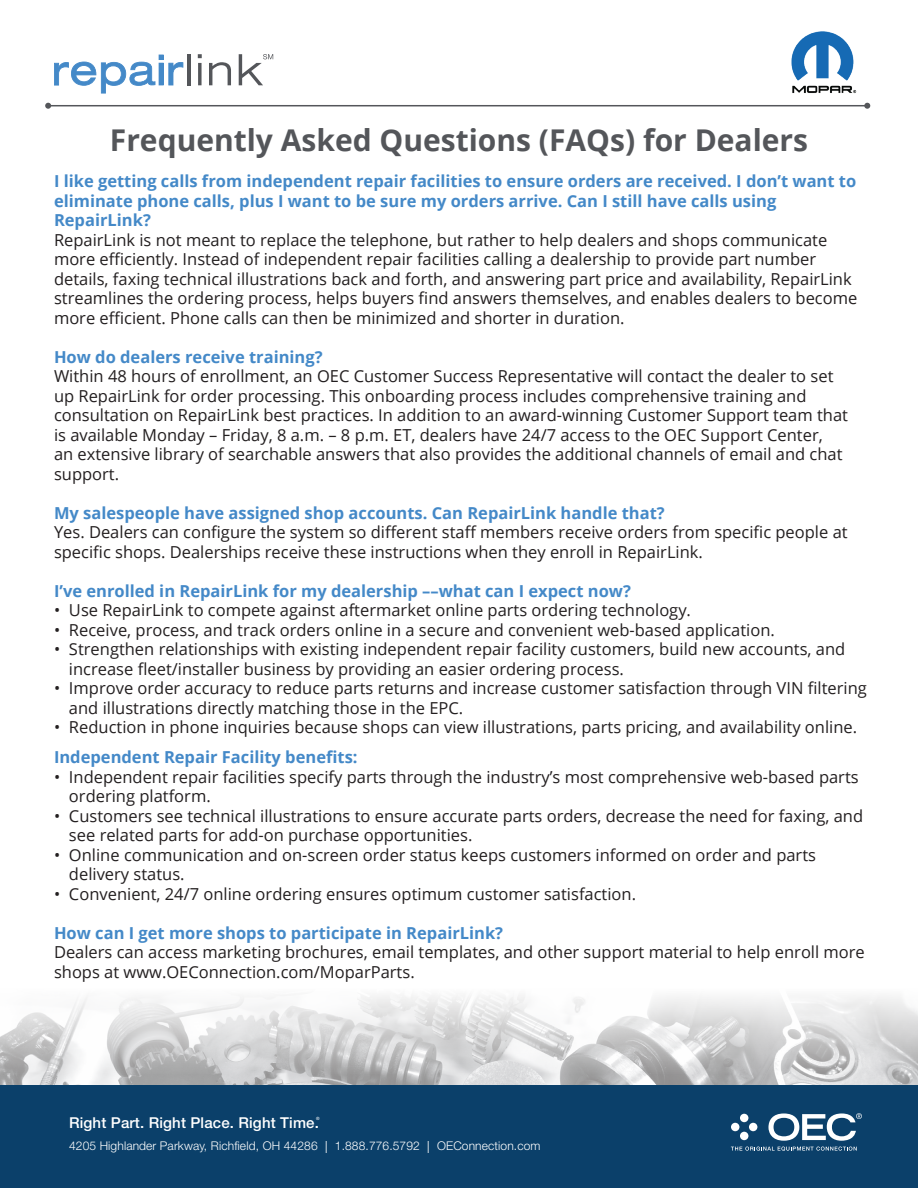
<style>
.page{position:relative;width:918px;height:1188px;background:#fff}
.page>*{position:absolute;margin:0;border:0;box-sizing:border-box;transform-origin:0 0}
.t1{font:700 30px "Open Sans";color:#54565a}
.t2{font:16.5px/19.5px "Open Sans";color:#231f20}
.t3{font:700 16.5px/19.5px "Open Sans";color:#4489c8}
.t4{font:500 15px "Helvetica Neue LT Std";letter-spacing:.01em;color:#fff}
.t5{font:300 12px "Helvetica Neue LT Std";letter-spacing:.01em;color:#fff}
.t6{font:500 4.35px "Helvetica Neue LT Std";color:#fff}
.s1{font-family:"Minion Pro";font-weight:400}
</style>
<div class="page">
<img style="left:0;top:995px;width:918px;height:90px">
<div style="left:0;top:1085px;width:918px;height:103px;background:#0b406a"></div>
<hr style="left:187px;top:54px;width:4px;height:31px;background:#54565a">
<svg style="left:198px;top:54px;width:4px;height:4px"></svg>
<svg style="left:198px;top:63px;width:4px;height:22px"></svg>
<svg style="left:209px;top:62px;width:22px;height:23px"></svg>
<svg style="left:54px;top:55px;width:129px;height:39px"></svg>
<svg style="left:239px;top:54px;width:34px;height:31px"></svg>
<div style="left:740px;top:1114px;width:8px;height:8px;background:#fff;border-radius:50%"></div>
<div style="left:731px;top:1123px;width:8px;height:8px;background:#fff;border-radius:50%"></div>
<div style="left:749px;top:1123px;width:8px;height:8px;background:#fff;border-radius:50%"></div>
<div style="left:740px;top:1132px;width:8px;height:8px;background:#fff;border-radius:50%"></div>
<svg style="left:768px;top:1113px;width:94px;height:28px"></svg>
<svg style="left:731px;top:1147px;width:126px;height:4px"></svg>
<hr style="left:48px;top:105px;width:819px;height:1px;background:#54565a">
<svg style="left:45px;top:103px;width:6px;height:6px"></svg>
<svg style="left:864px;top:103px;width:6px;height:6px"></svg>
<img style="left:791px;top:31px;width:66px;height:63px">
<h1 class="t1" style="left:110px;top:118px;width:700px">Frequently Asked Questions (FAQs) for Dealers</h1>
<p class="t3" style="left:54px;top:171px;width:804px">I like getting calls from independent repair facilities to ensure orders are received. I don’t want to eliminate phone calls, plus I want to be sure my orders arrive. Can I still have calls using<br>RepairLink?</p>
<p class="t2" style="left:54px;top:229px;width:805px">RepairLink is not meant to replace the telephone, but rather to help dealers and shops communicate more efficiently. Instead of independent repair facilities calling a dealership to provide part number details, faxing technical illustrations back and forth, and answering part price and availability, RepairLink streamlines the ordering process, helps buyers find answers themselves, and enables dealers to become more efficient. Phone calls can then be minimized and shorter in duration.</p>
<p class="t3" style="left:54px;top:346px;width:270px">How do dealers receive training?</p>
<p class="t2" style="left:54px;top:366px;width:796px">Within 48 hours of enrollment, an OEC Customer Success Representative will contact the dealer to set up RepairLink for order processing. This onboarding process includes comprehensive training and consultation on RepairLink best practices. In addition to an award-winning Customer Support team that is available Monday – Friday, 8 a.m. – 8 p.m. ET, dealers have 24/7 access to the OEC Support Center,<br>an extensive library of searchable answers that also provides the additional channels of email and chat support.</p>
<p class="t3" style="left:54px;top:502px;width:612px">My salespeople have assigned shop accounts. Can RepairLink handle that?</p>
<p class="t2" style="left:54px;top:522px;width:795px">Yes. Dealers can configure the system so different staff members receive orders from specific people at specific shops. Dealerships receive these instructions when they enroll in RepairLink.</p>
<p class="t3" style="left:54px;top:580px;width:578px">I’ve enrolled in RepairLink for my dealership ––what can I expect now?</p>
<p class="t2" style="left:54px;top:600px;width:639px">• Use RepairLink to compete against aftermarket online parts ordering technology.</p>
<p class="t2" style="left:54px;top:619px;width:722px">• Receive, process, and track orders online in a secure and convenient web-based application.</p>
<p class="t2" style="left:69px;top:639px;width:778px;text-indent:-15px">• Strengthen relationships with existing independent repair facility customers, build new accounts, and increase fleet/installer business by providing an easier ordering process.</p>
<p class="t2" style="left:69px;top:678px;width:799px;text-indent:-15px">• Improve order accuracy to reduce parts returns and increase customer satisfaction through VIN filtering and illustrations directly matching those in the EPC.</p>
<p class="t2" style="left:54px;top:717px;width:805px">• Reduction in phone inquiries because shops can view illustrations, parts pricing, and availability online.</p>
<p class="t3" style="left:54px;top:747px;width:305px">Independent Repair Facility benefits:</p>
<p class="t2" style="left:69px;top:766px;width:791px;text-indent:-15px">• Independent repair facilities specify parts through the industry’s most comprehensive web-based parts ordering platform.</p>
<p class="t2" style="left:69px;top:805px;width:796px;text-indent:-15px">• Customers see technical illustrations to ensure accurate parts orders, decrease the need for faxing, and see related parts for add-on purchase opportunities.</p>
<p class="t2" style="left:69px;top:844px;width:749px;text-indent:-15px">• Online communication and on-screen order status keeps customers informed on order and parts delivery status.</p>
<p class="t2" style="left:54px;top:883px;width:584px">• Convenient, 24/7 online ordering ensures optimum customer satisfaction.</p>
<p class="t3" style="left:54px;top:923px;width:451px">How can I get more shops to participate in RepairLink?</p>
<p class="t2" style="left:54px;top:942px;width:812px">Dealers can access marketing brochures, email templates, and other support material to help enroll more shops at www.OEConnection.com/MoparParts.</p>
<p class="t4" style="left:69px;top:1113px;width:251px">Right Part. Right Place. Right Time.</p>
<p class="t6" style="left:316px;top:1116px;width:5px">®</p>
<p class="t5" style="left:69px;top:1138px;width:473px">4205 Highlander Parkway, Richfield, OH 44286 <span class="s1">|</span> 1.888.776.5792 <span class="s1">|</span> OEConnection.com</p>
</div>
